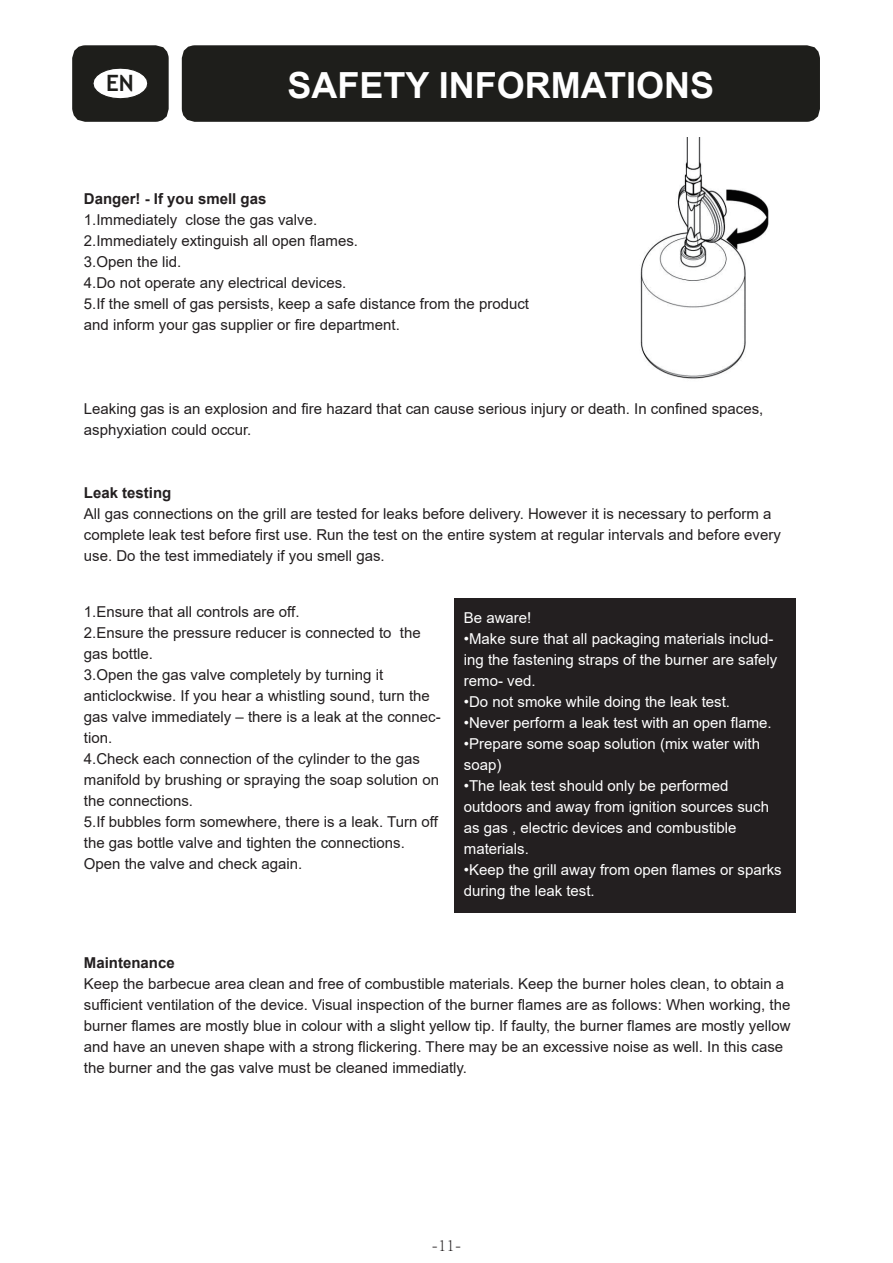
<style>
.page{position:relative;width:893px;height:1263px;background:#fff}
.page>*{position:absolute;margin:0;border:0;box-sizing:border-box;transform-origin:0 0}
.t1{font:700 36px "Arial";color:#fff}
.t2{font:700 22.5px "Trebuchet MS";color:#1e1e1b}
.t3{font:300 18px "Adobe Song Std";color:#231f20}
.t4{font:15px/21px "Arial";color:#231f20}
.t5{font:15px/21px "Arial";color:#fff}
.t6{font:700 15px "Arial";color:#231f20}
</style>
<div class="page">
<div style="left:454px;top:598px;width:342px;height:314px;background:#231f20"></div>
<svg style="left:72px;top:45px;width:97px;height:77px"></svg>
<div style="left:182px;top:45px;width:638px;height:77px;background:#1e1e1b"></div>
<img style="left:640px;top:137px;width:129px;height:242px">
<h2 class="t2" style="left:106px;top:69px;width:29px">EN</h2>
<h1 class="t1" style="left:288px;top:60px;width:428px">SAFETY INFORMATIONS</h1>
<p class="t6" style="left:84px;top:188px;width:184px">Danger! - If you smell gas</p>
<p class="t4" style="left:84px;top:209px;width:447px">1.Immediately close the gas valve.<br>2.Immediately extinguish all open flames.<br>3.Open the lid.<br>4.Do not operate any electrical devices.<br>5.If the smell of gas persists, keep a safe distance from the product and inform your gas supplier or fire department.</p>
<p class="t4" style="left:84px;top:398px;width:681px">Leaking gas is an explosion and fire hazard that can cause serious injury or death. In confined spaces, asphyxiation could occur.</p>
<p class="t6" style="left:84px;top:482px;width:89px">Leak testing</p>
<p class="t4" style="left:84px;top:503px;width:698px">All gas connections on the grill are tested for leaks before delivery. However it is necessary to perform a complete leak test before first use. Run the test on the entire system at regular intervals and before every use. Do the test immediately if you smell gas.</p>
<p class="t4" style="left:84px;top:601px;width:358px">1.Ensure that all controls are off.<br>2.Ensure the pressure reducer is connected to the gas bottle.<br>3.Open the gas valve completely by turning it anticlockwise. If you hear a whistling sound, turn the gas valve immediately – there is a leak at the connec&shy;tion.<br>4.Check each connection of the cylinder to the gas manifold by brushing or spraying the soap solution on the connections.<br>5.If bubbles form somewhere, there is a leak. Turn off the gas bottle valve and tighten the connections.<br>Open the valve and check again.</p>
<p class="t5" style="left:464px;top:607px;width:69px">Be aware!</p>
<p class="t5" style="left:464px;top:628px;width:315px">•Make sure that all packaging materials includ&shy;ing the fastening straps of the burner are safely remo- ved.</p>
<p class="t5" style="left:464px;top:691px;width:268px">•Do not smoke while doing the leak test.</p>
<p class="t5" style="left:464px;top:712px;width:309px">•Never perform a leak test with an open flame.</p>
<p class="t5" style="left:464px;top:733px;width:298px">•Prepare some soap solution (mix water with soap)</p>
<p class="t5" style="left:464px;top:775px;width:307px">•The leak test should only be performed outdoors and away from ignition sources such as gas , electric devices and combustible materials.</p>
<p class="t5" style="left:464px;top:859px;width:319px">•Keep the grill away from open flames or sparks during the leak test.</p>
<p class="t6" style="left:84px;top:952px;width:92px">Maintenance</p>
<p class="t4" style="left:84px;top:973px;width:708px">Keep the barbecue area clean and free of combustible materials. Keep the burner holes clean, to obtain a sufficient ventilation of the device. Visual inspection of the burner flames are as follows: When working, the burner flames are mostly blue in colour with a slight yellow tip. If faulty, the burner flames are mostly yellow and have an uneven shape with a strong flickering. There may be an excessive noise as well. In this case the burner and the gas valve must be cleaned immediatly.</p>
<p class="t3" style="left:431px;top:1235px;width:32px">-11-</p>
</div>
